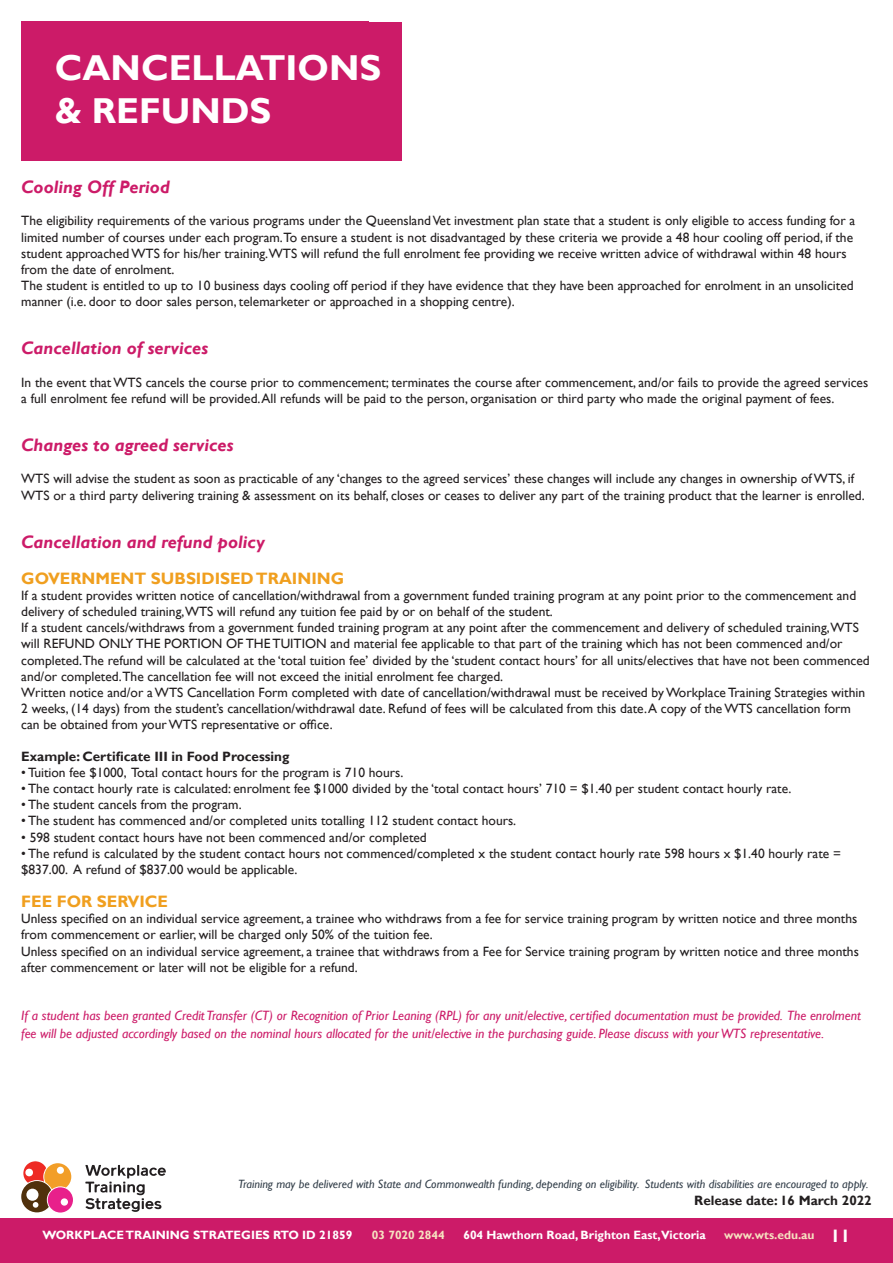
<style>
.page{position:relative;width:893px;height:1263px;background:#fff}
.page>*{position:absolute;margin:0;border:0;box-sizing:border-box;transform-origin:0 0}
.t1{font:700 36px/43.2px "Gill Sans";color:#fff}
.t2{font:italic 700 18px "Gill Sans";color:#cc1b68}
.t3{font:700 16.5px "Gill Sans";color:#f09f1f}
.t4{font:13.5px/16.2px "Gill Sans";color:#231f20}
.t5{font:italic 13.5px/18px "Gill Sans";color:#cc1b68}
.t6{font:700 13.5px "Gill Sans";color:#231f20}
.t7{font:italic 12px "Gill Sans";color:#333f4a}
.t8{font:700 12px "Gill Sans";color:#fff}
.t9{font:700 12px "Gill Sans";color:#f6e1c0}
.s1{font-size:18px;color:#fff}
</style>
<div class="page">
<div style="left:21px;top:21px;width:348px;height:140px;background:#cc1b68"></div>
<svg style="left:21px;top:1161px;width:52px;height:51px"></svg>
<svg style="left:85px;top:1165px;width:81px;height:47px"></svg>
<div style="left:0;top:1218px;width:893px;height:45px;background:#cc1b68"></div>
<div style="left:179px;top:22px;width:223px;height:138px;background:#cc1b68"></div>
<p class="t1" style="left:55px;top:47px;width:328px">CANCELLATIONS &amp; REFUNDS</p>
<p class="t2" style="left:21px;top:176px;width:150px">Cooling Off Period</p>
<p class="t4" style="left:21px;top:213px;width:835px">The eligibility requirements of the various programs under the Queensland Vet investment plan state that a student is only eligible to access funding for a limited number of courses under each program.To ensure a student is not disadvantaged by these criteria we provide a 48 hour cooling off period, if the student approached WTS for his/her training.WTS will refund the full enrolment fee providing we receive written advice of withdrawal within 48 hours from the date of enrolment.</p>
<p class="t4" style="left:21px;top:278px;width:834px">The student is entitled to up to 10 business days cooling off period if they have evidence that they have been approached for enrolment in an unsolicited manner (i.e. door to door sales person, telemarketer or approached in a shopping centre).</p>
<p class="t2" style="left:21px;top:338px;width:188px">Cancellation of services</p>
<p class="t4" style="left:21px;top:374px;width:848px">In the event that WTS cancels the course prior to commencement; terminates the course after commencement, and/or fails to provide the agreed services a full enrolment fee refund will be provided. All refunds will be paid to the person, organisation or third party who made the original payment of fees.</p>
<p class="t2" style="left:21px;top:434px;width:214px">Changes to agreed services</p>
<p class="t4" style="left:21px;top:471px;width:845px">WTS will advise the student as soon as practicable of any ‘changes to the agreed services’ these changes will include any changes in ownership of WTS, if<br>WTS or a third party delivering training &amp; assessment on its behalf, closes or ceases to deliver any part of the training product that the learner is enrolled.</p>
<p class="t2" style="left:21px;top:531px;width:245px">Cancellation and refund policy</p>
<p class="t3" style="left:21px;top:568px;width:324px">GOVERNMENT SUBSIDISED TRAINING</p>
<p class="t4" style="left:21px;top:587px;width:836px">If a student provides written notice of cancellation/withdrawal from a government funded training program at any point prior to the commencement and delivery of scheduled training,WTS will refund any tuition fee paid by or on behalf of the student.</p>
<p class="t4" style="left:21px;top:620px;width:850px">If a student cancels/withdraws from a government funded training program at any point after the commencement and delivery of scheduled training,WTS will REFUND ONLY THE PORTION OF THE TUITION and material fee applicable to that part of the training which has not been commenced and/or completed.The refund will be calculated at the ‘total tuition fee’ divided by the ‘student contact hours’ for all units/electives that have not been commenced and/or completed.The cancellation fee will not exceed the initial enrolment fee charged.</p>
<p class="t4" style="left:21px;top:685px;width:845px">Written notice and/or a WTS Cancellation Form completed with date of cancellation/withdrawal must be received by Workplace Training Strategies within<br>2 weeks, (14 days) from the student’s cancellation/withdrawal date. Refund of fees will be calculated from this date. A copy of the WTS cancellation form can be obtained from your WTS representative or office.</p>
<p class="t6" style="left:21px;top:748px;width:270px">Example: Certificate III in Food Processing</p>
<p class="t4" style="left:21px;top:764px;width:384px">• Tuition fee $1000, Total contact hours for the program is 710 hours.</p>
<p class="t4" style="left:21px;top:781px;width:772px">• The contact hourly rate is calculated: enrolment fee $1000 divided by the ‘total contact hours’ 710 = $1.40 per student contact hourly rate.</p>
<p class="t4" style="left:21px;top:797px;width:222px">• The student cancels from the program.</p>
<p class="t4" style="left:21px;top:813px;width:496px">• The student has commenced and/or completed units totalling 112 student contact hours.</p>
<p class="t4" style="left:21px;top:829px;width:407px">• 598 student contact hours have not been commenced and/or completed</p>
<p class="t4" style="left:21px;top:845px;width:821px">• The refund is calculated by the student contact hours not commenced/completed x the student contact hourly rate 598 hours x $1.40 hourly rate = $837.00. A refund of $837.00 would be applicable.</p>
<p class="t3" style="left:21px;top:891px;width:148px">FEE FOR SERVICE</p>
<p class="t4" style="left:21px;top:911px;width:838px">Unless specified on an individual service agreement, a trainee who withdraws from a fee for service training program by written notice and three months from commencement or earlier, will be charged only 50% of the tuition fee.</p>
<p class="t4" style="left:21px;top:943px;width:839px">Unless specified on an individual service agreement, a trainee that withdraws from a Fee for Service training program by written notice and three months after commencement or later will not be eligible for a refund.</p>
<p class="t5" style="left:21px;top:1006px;width:841px">If a student has been granted Credit Transfer (CT) or Recognition of Prior Leaning (RPL) for any unit/elective, certified documentation must be provided. The enrolment fee will be adjusted accordingly based on the nominal hours allocated for the unit/elective in the purchasing guide. Please discuss with your WTS representative.</p>
<p class="t7" style="left:238px;top:1177px;width:632px">Training may be delivered with State and Commonwealth funding, depending on eligibility. Students with disabilities are encouraged to apply.</p>
<p class="t8" style="left:43px;top:1227px;width:311px">WORKPLACE TRAINING STRATEGIES RTO ID 21859</p>
<p class="t9" style="left:372px;top:1227px;width:74px">03 7020 2844</p>
<p class="t8" style="left:463px;top:1227px;width:244px">604 Hawthorn Road, Brighton East,Victoria</p>
<p class="t9" style="left:724px;top:1227px;width:128px">www.wts.edu.au <span class="s1">11</span></p>
<p class="t6" style="left:694px;top:1192px;width:179px">Release date: 16 March 2022</p>
</div>
